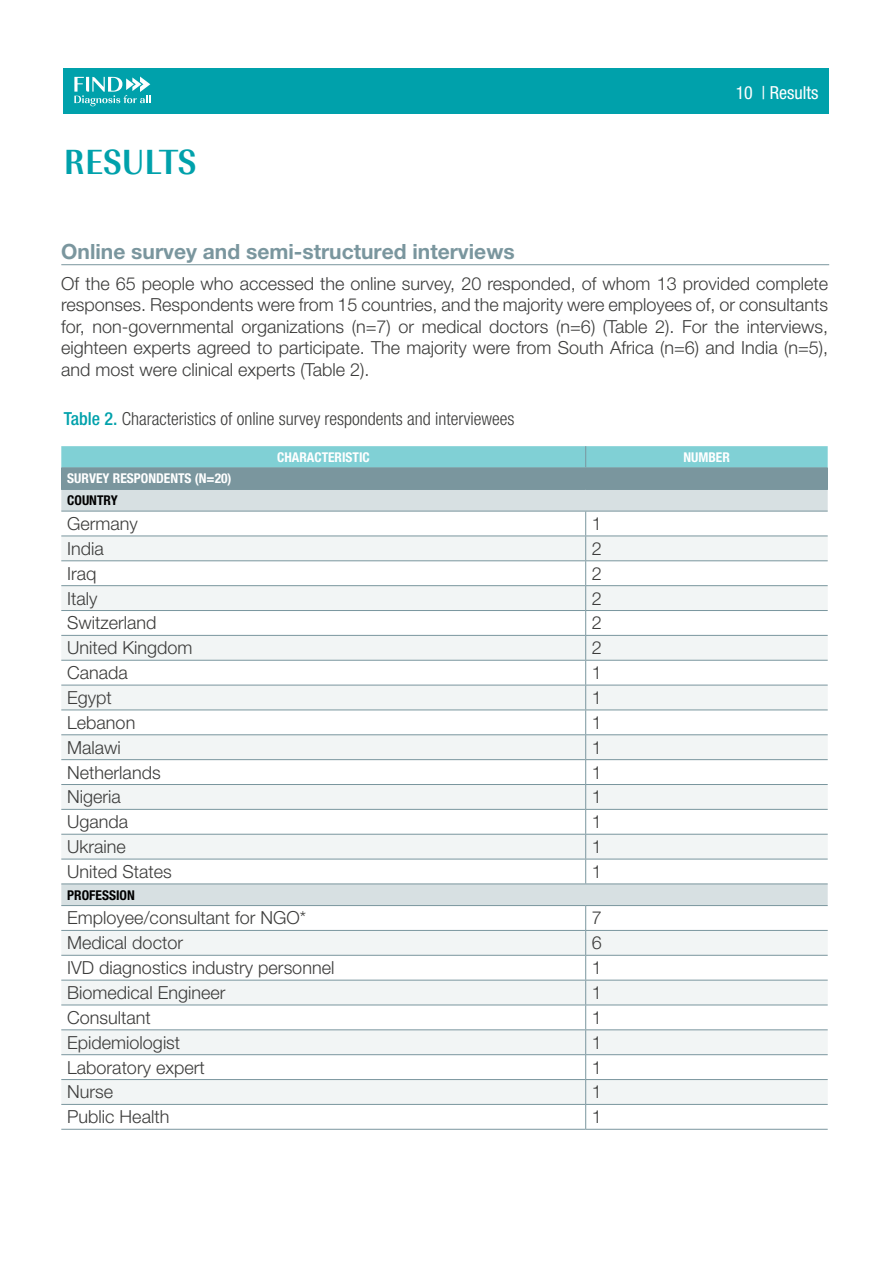
<style>
.page{position:relative;width:893px;height:1263px;background:#fff}
.page>*{position:absolute;margin:0;border:0;box-sizing:border-box;transform-origin:0 0}
.t1{font:36px "URW Imperial T Bold Extr Narr";color:#00a1ab}
.t2{font:700 21px "Helvetica Neue LT Pro";color:#7a969e}
.t3{font:300 18px/21.6px "Helvetica Neue LT Pro";color:#3c3c3b;text-align:justify}
.t4{font:300 condensed 18px "Helvetica Neue LT Pro";color:#3c3c3b}
.t5{font:condensed 18px "Helvetica Neue LT Pro";color:#fff}
.t6{font:700 condensed 13.5px "Helvetica Neue LT Pro";color:#fff}
.t7{font:700 condensed 13.5px "Helvetica Neue LT Pro";color:#000}
.s1{font-weight:500;color:#00a1ab}
</style>
<div class="page">
<div style="left:64px;top:69px;width:765px;height:45px;background:#00a1ab"></div>
<svg style="left:74px;top:77px;width:76px;height:29px"></svg>
<hr style="left:61px;top:264px;width:768px;height:1px;background:#7a969e">
<div style="left:61px;top:468px;width:767px;height:21px;background:#7a969e"></div>
<svg style="left:61px;top:490px;width:767px;height:46px"></svg>
<svg style="left:61px;top:537px;width:767px;height:467px;fill:#f2f5f5"></svg>
<svg style="left:61px;top:1005px;width:767px;height:124px"></svg>
<div style="left:61px;top:446px;width:767px;height:21px;background:#80d0d5"></div>
<hr style="left:61px;top:467px;width:525px;height:1px;background:#7a969e">
<hr style="left:586px;top:467px;width:242px;height:1px;background:#7a969e">
<hr style="left:61px;top:489px;width:525px;height:1px;background:#7a969e">
<hr style="left:586px;top:489px;width:242px;height:1px;background:#7a969e">
<hr style="left:61px;top:511px;width:525px;height:1px;background:#7a969e">
<hr style="left:586px;top:511px;width:242px;height:1px;background:#7a969e">
<hr style="left:61px;top:536px;width:525px;height:1px;background:#7a969e">
<hr style="left:586px;top:536px;width:242px;height:1px;background:#7a969e">
<hr style="left:61px;top:560px;width:525px;height:1px;background:#7a969e">
<hr style="left:586px;top:560px;width:242px;height:1px;background:#7a969e">
<hr style="left:61px;top:585px;width:525px;height:1px;background:#7a969e">
<hr style="left:586px;top:585px;width:242px;height:1px;background:#7a969e">
<hr style="left:61px;top:610px;width:525px;height:1px;background:#7a969e">
<hr style="left:586px;top:610px;width:242px;height:1px;background:#7a969e">
<hr style="left:61px;top:635px;width:525px;height:1px;background:#7a969e">
<hr style="left:586px;top:635px;width:242px;height:1px;background:#7a969e">
<hr style="left:61px;top:660px;width:525px;height:1px;background:#7a969e">
<hr style="left:586px;top:660px;width:242px;height:1px;background:#7a969e">
<hr style="left:61px;top:685px;width:525px;height:1px;background:#7a969e">
<hr style="left:586px;top:685px;width:242px;height:1px;background:#7a969e">
<hr style="left:61px;top:709px;width:525px;height:1px;background:#7a969e">
<hr style="left:586px;top:709px;width:242px;height:1px;background:#7a969e">
<hr style="left:61px;top:734px;width:525px;height:1px;background:#7a969e">
<hr style="left:586px;top:734px;width:242px;height:1px;background:#7a969e">
<hr style="left:61px;top:759px;width:525px;height:1px;background:#7a969e">
<hr style="left:586px;top:759px;width:242px;height:1px;background:#7a969e">
<hr style="left:61px;top:784px;width:525px;height:1px;background:#7a969e">
<hr style="left:586px;top:784px;width:242px;height:1px;background:#7a969e">
<hr style="left:61px;top:809px;width:525px;height:1px;background:#7a969e">
<hr style="left:586px;top:809px;width:242px;height:1px;background:#7a969e">
<hr style="left:61px;top:834px;width:525px;height:1px;background:#7a969e">
<hr style="left:586px;top:834px;width:242px;height:1px;background:#7a969e">
<hr style="left:61px;top:859px;width:525px;height:1px;background:#7a969e">
<hr style="left:586px;top:859px;width:242px;height:1px;background:#7a969e">
<svg style="left:585px;top:511px;width:1px;height:372px"></svg>
<hr style="left:61px;top:883px;width:525px;height:1px;background:#7a969e">
<hr style="left:586px;top:883px;width:242px;height:1px;background:#7a969e">
<hr style="left:61px;top:905px;width:525px;height:1px;background:#7a969e">
<hr style="left:586px;top:905px;width:242px;height:1px;background:#7a969e">
<hr style="left:61px;top:930px;width:525px;height:1px;background:#7a969e">
<hr style="left:586px;top:930px;width:242px;height:1px;background:#7a969e">
<hr style="left:61px;top:955px;width:525px;height:1px;background:#7a969e">
<hr style="left:586px;top:955px;width:242px;height:1px;background:#7a969e">
<hr style="left:61px;top:980px;width:525px;height:1px;background:#7a969e">
<hr style="left:586px;top:980px;width:242px;height:1px;background:#7a969e">
<hr style="left:61px;top:1004px;width:525px;height:1px;background:#7a969e">
<hr style="left:586px;top:1004px;width:242px;height:1px;background:#7a969e">
<hr style="left:61px;top:1029px;width:525px;height:1px;background:#7a969e">
<hr style="left:586px;top:1029px;width:242px;height:1px;background:#7a969e">
<hr style="left:61px;top:1054px;width:525px;height:1px;background:#7a969e">
<hr style="left:586px;top:1054px;width:242px;height:1px;background:#7a969e">
<hr style="left:61px;top:1079px;width:525px;height:1px;background:#7a969e">
<hr style="left:586px;top:1079px;width:242px;height:1px;background:#7a969e">
<hr style="left:61px;top:1104px;width:525px;height:1px;background:#7a969e">
<hr style="left:586px;top:1104px;width:242px;height:1px;background:#7a969e">
<svg style="left:585px;top:906px;width:1px;height:223px"></svg>
<hr style="left:61px;top:1129px;width:525px;height:1px;background:#7a969e">
<hr style="left:586px;top:1129px;width:242px;height:1px;background:#7a969e">
<h1 class="t1" style="left:64px;top:141px;width:134px">RESULTS</h1>
<p class="t5" style="left:736px;top:82px;width:84px">10 | Results</p>
<p class="t2" style="left:61px;top:239px;width:455px">Online survey and semi-structured interviews</p>
<p class="t3" style="left:61px;top:272px;width:768px">Of the 65 people who accessed the online survey, 20 responded, of whom 13 provided complete responses. Respondents were from 15 countries, and the majority were employees of, or consultants for, non-governmental organizations (n=7) or medical doctors (n=6) (Table 2). For the interviews, eighteen experts agreed to participate. The majority were from South Africa (n=6) and India (n=5), and most were clinical experts (Table 2).</p>
<p class="t4" style="left:64px;top:409px;width:452px"><span class="s1">Table 2.</span> Characteristics of online survey respondents and interviewees</p>
<p class="t6" style="left:277px;top:449px;width:94px">CHARACTERISTIC</p>
<p class="t6" style="left:683px;top:449px;width:48px">NUMBER</p>
<p class="t6" style="left:67px;top:470px;width:166px">SURVEY RESPONDENTS (N=20)</p>
<p class="t7" style="left:67px;top:492px;width:52px">COUNTRY</p>
<p class="t3" style="left:67px;top:512px;width:72px">Germany</p>
<p class="t3" style="left:592px;top:512px;width:12px">1</p>
<p class="t3" style="left:67px;top:537px;width:38px">India</p>
<p class="t3" style="left:592px;top:537px;width:12px">2</p>
<p class="t3" style="left:67px;top:562px;width:31px">Iraq</p>
<p class="t3" style="left:592px;top:562px;width:12px">2</p>
<p class="t3" style="left:67px;top:587px;width:32px">Italy</p>
<p class="t3" style="left:592px;top:587px;width:12px">2</p>
<p class="t3" style="left:67px;top:612px;width:91px">Switzerland</p>
<p class="t3" style="left:592px;top:612px;width:12px">2</p>
<p class="t3" style="left:67px;top:637px;width:127px">United Kingdom</p>
<p class="t3" style="left:592px;top:637px;width:12px">2</p>
<p class="t3" style="left:67px;top:661px;width:62px">Canada</p>
<p class="t3" style="left:592px;top:661px;width:12px">1</p>
<p class="t3" style="left:67px;top:686px;width:46px">Egypt</p>
<p class="t3" style="left:592px;top:686px;width:12px">1</p>
<p class="t3" style="left:67px;top:711px;width:70px">Lebanon</p>
<p class="t3" style="left:592px;top:711px;width:12px">1</p>
<p class="t3" style="left:67px;top:736px;width:55px">Malawi</p>
<p class="t3" style="left:592px;top:736px;width:12px">1</p>
<p class="t3" style="left:67px;top:761px;width:95px">Netherlands</p>
<p class="t3" style="left:592px;top:761px;width:12px">1</p>
<p class="t3" style="left:67px;top:786px;width:55px">Nigeria</p>
<p class="t3" style="left:592px;top:786px;width:12px">1</p>
<p class="t3" style="left:67px;top:811px;width:63px">Uganda</p>
<p class="t3" style="left:592px;top:811px;width:12px">1</p>
<p class="t3" style="left:67px;top:835px;width:60px">Ukraine</p>
<p class="t3" style="left:592px;top:835px;width:12px">1</p>
<p class="t3" style="left:67px;top:860px;width:106px">United States</p>
<p class="t3" style="left:592px;top:860px;width:12px">1</p>
<p class="t7" style="left:67px;top:886px;width:69px">PROFESSION</p>
<p class="t3" style="left:67px;top:907px;width:240px">Employee/consultant for NGO*</p>
<p class="t3" style="left:592px;top:907px;width:12px">7</p>
<p class="t3" style="left:67px;top:932px;width:117px">Medical doctor</p>
<p class="t3" style="left:592px;top:932px;width:12px">6</p>
<p class="t3" style="left:67px;top:956px;width:269px">IVD diagnostics industry personnel</p>
<p class="t3" style="left:592px;top:956px;width:12px">1</p>
<p class="t3" style="left:67px;top:981px;width:160px">Biomedical Engineer</p>
<p class="t3" style="left:592px;top:981px;width:12px">1</p>
<p class="t3" style="left:67px;top:1006px;width:85px">Consultant</p>
<p class="t3" style="left:592px;top:1006px;width:12px">1</p>
<p class="t3" style="left:67px;top:1031px;width:115px">Epidemiologist</p>
<p class="t3" style="left:592px;top:1031px;width:12px">1</p>
<p class="t3" style="left:67px;top:1056px;width:139px">Laboratory expert</p>
<p class="t3" style="left:592px;top:1056px;width:12px">1</p>
<p class="t3" style="left:67px;top:1081px;width:48px">Nurse</p>
<p class="t3" style="left:592px;top:1081px;width:12px">1</p>
<p class="t3" style="left:67px;top:1106px;width:104px">Public Health</p>
<p class="t3" style="left:592px;top:1106px;width:12px">1</p>
</div>
